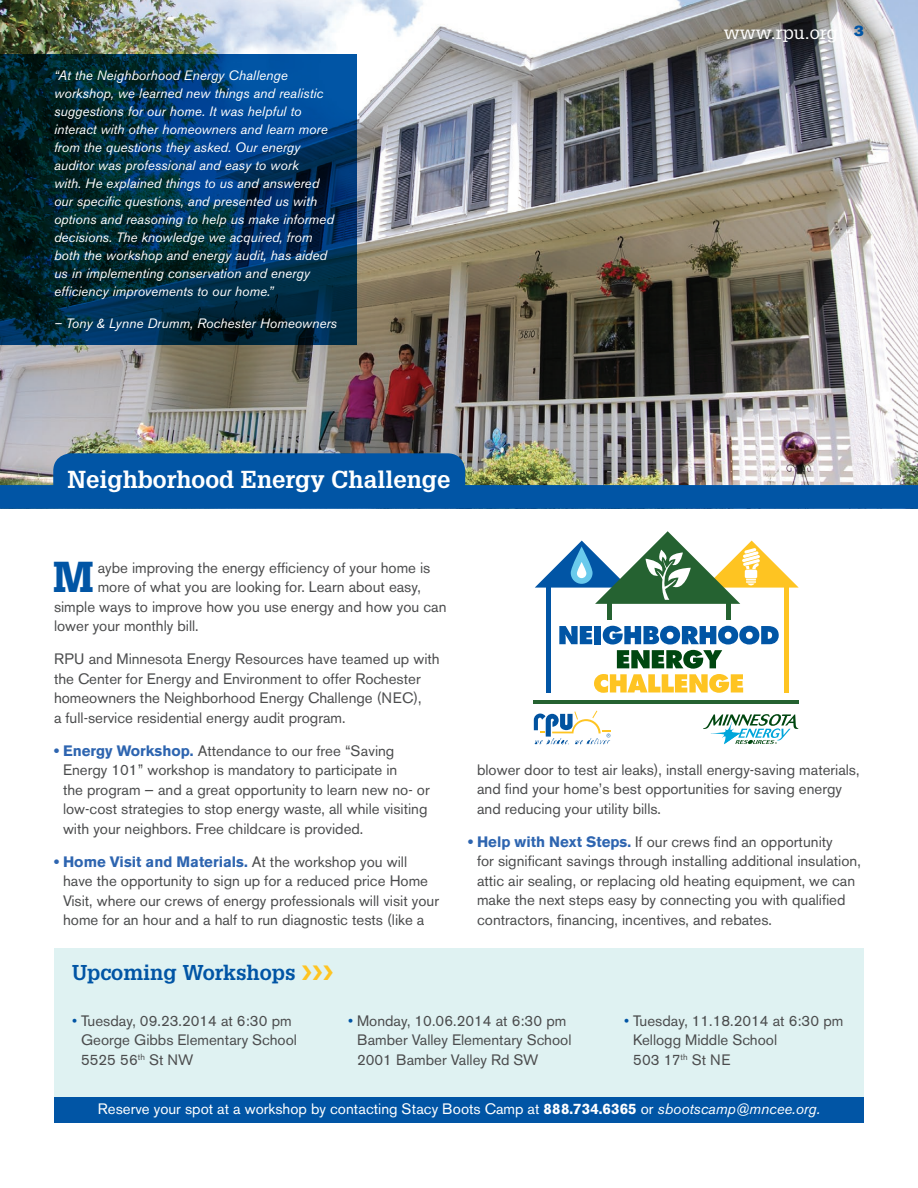
<style>
.page{position:relative;width:918px;height:1188px;background:#fff}
.page>*{position:absolute;margin:0;border:0;box-sizing:border-box;transform-origin:0 0}
.BODY_Drop_cap{font:900 42.3px "Glypha";color:#0155a5}
.SUBHEAD{font:700 24px "Glypha";color:#fff}
.SB_HEADLINE{font:700 21px "Glypha";color:#0155a5}
.SUBHEAD-2{font:18px "Glypha";color:#fff}
.BULLET{font:15px/19.5px "Akzidenz Grotesk BE";color:#4b4c4d}
.BODY{font:15px/19.5px "Akzidenz Grotesk BE";color:#4b4c4d}
.BODY_Drop_cap-2{font:15px "Akzidenz Grotesk BE";color:#4b4c4d}
.SB_BODY{font:15px "Akzidenz Grotesk BE";color:#fff}
.BODY-2{font:15px "Akzidenz Grotesk BE Super";color:#0155a5}
.t1{font:italic 13.5px/18px "Akzidenz Grotesk BE";color:#fff}
.s1{font-weight:700;color:#2e65b0}
.s2{color:#0155a5}
.s3{font-weight:700}
.s4{font-style:italic}
</style>
<div class="page">
<div style="left:54px;top:948px;width:810px;height:175px;background:#dff2f2"></div>
<img style="left:0;top:0;width:918px;height:453px">
<div style="left:54px;top:1097px;width:810px;height:26px;background:#0155a5"></div>
<img style="left:0;top:453px;width:918px;height:56px">
<svg style="left:534px;top:711px;width:76px;height:34px"></svg>
<div style="left:546px;top:587px;width:5px;height:105px;background:#0155a5"></div>
<hr style="left:785px;top:587px;width:4px;height:105px;background:#fec422">
<svg style="left:559px;top:626px;width:220px;height:67px"></svg>
<hr style="left:608px;top:603px;width:4px;height:16px;background:#256231">
<div style="left:726px;top:603px;width:5px;height:16px;background:#256231"></div>
<svg style="left:535px;top:531px;width:264px;height:73px"></svg>
<hr style="left:533px;top:701px;width:266px;height:3px;background:#256231">
<svg style="left:703px;top:714px;width:95px;height:30px"></svg>
<svg style="left:0;top:54px;width:356px;height:291px;background:#002f4e"></svg>
<p class="t1" style="left:54px;top:66px;width:281px">“At the Neighborhood Energy Challenge workshop, we learned new things and realistic suggestions for our home. It was helpful to interact with other homeowners and learn more from the questions they asked. Our energy auditor was professional and easy to work<br>with. He explained things to us and answered our specific questions, and presented us with options and reasoning to help us make informed decisions. The knowledge we acquired, from both the workshop and energy audit, has aided us in implementing conservation and energy efficiency improvements to our home.”</p>
<p class="t1" style="left:54px;top:314px;width:285px">– Tony &amp; Lynne Drumm, Rochester Homeowners</p>
<p class="SUBHEAD-2" style="left:724px;top:22px;width:116px">www.rpu.org</p>
<p class="BODY-2" style="left:854px;top:22px;width:11px">3</p>
<p class="SUBHEAD" style="left:68px;top:465px;width:384px">Neighborhood Energy Challenge</p>
<p class="BODY_Drop_cap" style="left:53px;top:552px;width:41px">M</p>
<p class="BODY_Drop_cap-2" style="left:98px;top:559px;width:334px">aybe improving the energy efficiency of your home is</p>
<p class="BODY_Drop_cap-2" style="left:98px;top:578px;width:325px">more of what you are looking for. Learn about easy,</p>
<p class="BODY_Drop_cap-2" style="left:54px;top:598px;width:394px">simple ways to improve how you use energy and how you can</p>
<p class="BODY_Drop_cap-2" style="left:54px;top:617px;width:146px">lower your monthly bill.</p>
<p class="BODY" style="left:54px;top:649px;width:387px">RPU and Minnesota Energy Resources have teamed up with the Center for Energy and Environment to offer Rochester homeowners the Neighborhood Energy Challenge (NEC),<br>a full-service residential energy audit program.</p>
<p class="BULLET" style="left:63px;top:741px;width:368px;text-indent:-9px"><span class="s1">• Energy Workshop.</span> Attendance to our free “Saving Energy 101” workshop is mandatory to participate in<br>the program — and a great opportunity to learn new no- or low-cost strategies to stop energy waste, all while visiting with your neighbors. Free childcare is provided.</p>
<p class="BULLET" style="left:63px;top:852px;width:377px;text-indent:-9px"><span class="s1">• Home Visit and Materials.</span> At the workshop you will have the opportunity to sign up for a reduced price Home Visit, where our crews of energy professionals will visit your home for an hour and a half to run diagnostic tests (like a</p>
<p class="SB_HEADLINE" style="left:72px;top:960px;width:225px">Upcoming Workshops</p>
<p class="BULLET" style="left:477px;top:760px;width:384px">blower door to test air leaks), install energy-saving materials, and find your home’s best opportunities for saving energy and reducing your utility bills.</p>
<p class="BULLET" style="left:477px;top:832px;width:385px;text-indent:-9px"><span class="s1">• Help with Next Steps.</span> If our crews find an opportunity<br>for significant savings through installing additional insulation, attic air sealing, or replacing old heating equipment, we can make the next steps easy by connecting you with qualified contractors, financing, incentives, and rebates.</p>
<p class="BODY" style="left:81px;top:1011px;width:217px;text-indent:-9px"><span class="s2">•</span> Tuesday, 09.23.2014 at 6:30 pm<br>George Gibbs Elementary School<br>5525 56<sup>th</sup> St NW</p>
<p class="BODY" style="left:357px;top:1011px;width:216px;text-indent:-9px"><span class="s2">•</span> Monday, 10.06.2014 at 6:30 pm<br>Bamber Valley Elementary School<br>2001 Bamber Valley Rd SW</p>
<p class="BODY" style="left:633px;top:1011px;width:212px;text-indent:-9px"><span class="s2">•</span> Tuesday, 11.18.2014 at 6:30 pm<br>Kellogg Middle School<br>503 17<sup>th</sup> St NE</p>
<p class="SB_BODY" style="left:98px;top:1099px;width:724px">Reserve your spot at a workshop by contacting Stacy Boots Camp at <span class="s3">888.734.6365</span> or <span class="s4">sbootscamp@mncee.org.</span></p>
</div>
